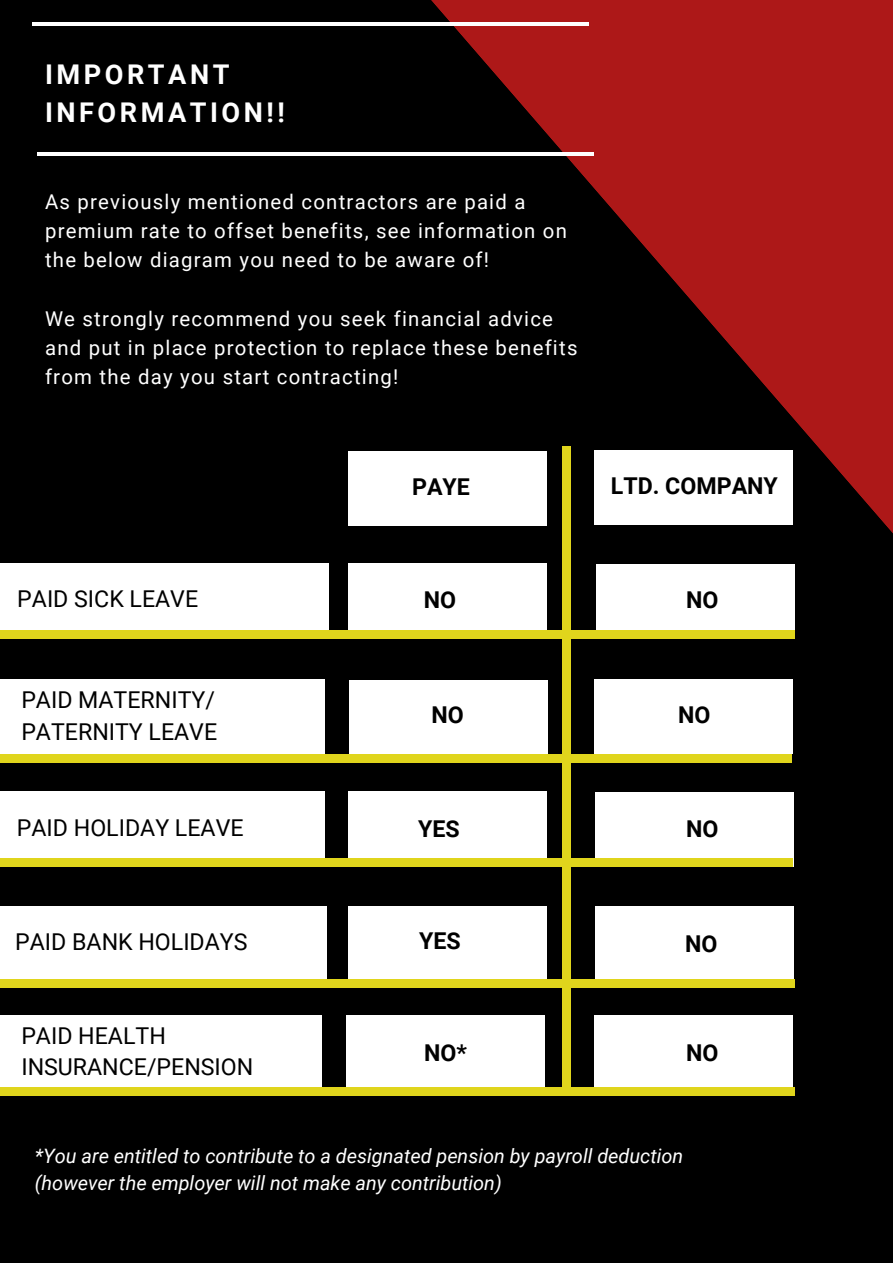
<style>
.page{position:relative;width:893px;height:1263px;background:#000}
.page>*{position:absolute;margin:0;border:0;box-sizing:border-box;transform-origin:0 0}
.t1{font:700 27.15px/37.2px "Roboto";letter-spacing:.13em;color:#fff}
.t2{font:23.25px/31.5px "Roboto";color:#000}
.t3{font:700 23.25px "Roboto";color:#000}
.t4{font:20.4px/29.2px "Roboto";letter-spacing:.06em;color:#fff}
.t5{font:italic 19.8px/27px "Roboto";color:#fff}
</style>
<div class="page">
<svg style="left:431px;top:0;width:462px;height:533px;fill:#ad1818"></svg>
<div style="left:0;top:563px;width:329px;height:74px;background:#fff"></div>
<hr style="left:33px;top:23px;width:556px;height:3px;background:#fff">
<hr style="left:37px;top:152px;width:556px;height:3px;background:#fff">
<div style="left:0;top:679px;width:324px;height:74px;background:#fff"></div>
<div style="left:0;top:792px;width:324px;height:74px;background:#fff"></div>
<div style="left:0;top:906px;width:326px;height:75px;background:#fff"></div>
<div style="left:0;top:1016px;width:322px;height:74px;background:#fff"></div>
<div style="left:348px;top:563px;width:198px;height:74px;background:#fff"></div>
<div style="left:597px;top:564px;width:198px;height:74px;background:#fff"></div>
<div style="left:349px;top:680px;width:198px;height:74px;background:#fff"></div>
<div style="left:348px;top:792px;width:198px;height:74px;background:#fff"></div>
<div style="left:348px;top:906px;width:198px;height:75px;background:#fff"></div>
<div style="left:347px;top:1016px;width:198px;height:74px;background:#fff"></div>
<div style="left:595px;top:679px;width:198px;height:74px;background:#fff"></div>
<div style="left:596px;top:793px;width:198px;height:74px;background:#fff"></div>
<div style="left:595px;top:1016px;width:198px;height:74px;background:#fff"></div>
<div style="left:596px;top:906px;width:198px;height:75px;background:#fff"></div>
<div style="left:348px;top:452px;width:198px;height:74px;background:#fff"></div>
<div style="left:595px;top:450px;width:198px;height:75px;background:#fff"></div>
<div style="left:0;top:630px;width:22px;height:8px;background:#e0d51c"></div>
<div style="left:746px;top:630px;width:48px;height:8px;background:#e0d51c"></div>
<div style="left:21px;top:630px;width:337px;height:8px;background:#e0d51c"></div>
<div style="left:357px;top:630px;width:337px;height:8px;background:#e0d51c"></div>
<div style="left:693px;top:630px;width:54px;height:8px;background:#e0d51c"></div>
<div style="left:0;top:754px;width:23px;height:8px;background:#e0d51c"></div>
<div style="left:743px;top:754px;width:49px;height:8px;background:#e0d51c"></div>
<div style="left:22px;top:754px;width:337px;height:8px;background:#e0d51c"></div>
<div style="left:358px;top:754px;width:337px;height:8px;background:#e0d51c"></div>
<div style="left:694px;top:754px;width:51px;height:8px;background:#e0d51c"></div>
<div style="left:0;top:859px;width:21px;height:8px;background:#e0d51c"></div>
<div style="left:744px;top:859px;width:49px;height:8px;background:#e0d51c"></div>
<div style="left:20px;top:859px;width:337px;height:8px;background:#e0d51c"></div>
<div style="left:356px;top:859px;width:337px;height:8px;background:#e0d51c"></div>
<div style="left:692px;top:859px;width:54px;height:8px;background:#e0d51c"></div>
<div style="left:0;top:979px;width:28px;height:9px;background:#e0d51c"></div>
<div style="left:746px;top:979px;width:48px;height:9px;background:#e0d51c"></div>
<div style="left:26px;top:979px;width:338px;height:9px;background:#e0d51c"></div>
<div style="left:363px;top:979px;width:337px;height:9px;background:#e0d51c"></div>
<div style="left:699px;top:979px;width:48px;height:9px;background:#e0d51c"></div>
<div style="left:0;top:1087px;width:27px;height:9px;background:#e0d51c"></div>
<div style="left:746px;top:1087px;width:48px;height:9px;background:#e0d51c"></div>
<div style="left:25px;top:1087px;width:337px;height:9px;background:#e0d51c"></div>
<div style="left:361px;top:1087px;width:338px;height:9px;background:#e0d51c"></div>
<div style="left:698px;top:1087px;width:49px;height:9px;background:#e0d51c"></div>
<div style="left:562px;top:446px;width:9px;height:49px;background:#e0d51c"></div>
<div style="left:562px;top:1040px;width:9px;height:49px;background:#e0d51c"></div>
<div style="left:562px;top:493px;width:9px;height:337px;background:#e0d51c"></div>
<div style="left:562px;top:829px;width:9px;height:213px;background:#e0d51c"></div>
<h1 class="t1" style="left:45px;top:57px;width:241px">IMPORTANT<br>INFORMATION!!</h1>
<p class="t4" style="left:45px;top:187px;width:523px">As previously mentioned contractors are paid a premium rate to offset benefits, see information on the below diagram you need to be aware of!</p>
<p class="t4" style="left:45px;top:304px;width:534px">We strongly recommend you seek financial advice and put in place protection to replace these benefits from the day you start contracting!</p>
<p class="t2" style="left:17px;top:583px;width:182px">PAID SICK LEAVE</p>
<p class="t2" style="left:21px;top:685px;width:197px">PAID MATERNITY/<br>PATERNITY LEAVE</p>
<p class="t2" style="left:17px;top:812px;width:228px">PAID HOLIDAY LEAVE</p>
<p class="t2" style="left:15px;top:927px;width:234px">PAID BANK HOLIDAYS</p>
<p class="t2" style="left:21px;top:1020px;width:233px">PAID HEALTH<br>INSURANCE/PENSION</p>
<p class="t3" style="left:412px;top:474px;width:59px">PAYE</p>
<p class="t3" style="left:611px;top:473px;width:168px">LTD. COMPANY</p>
<p class="t3" style="left:424px;top:586px;width:34px">NO</p>
<p class="t3" style="left:686px;top:586px;width:34px">NO</p>
<p class="t3" style="left:432px;top:701px;width:34px">NO</p>
<p class="t3" style="left:678px;top:701px;width:34px">NO</p>
<p class="t3" style="left:418px;top:815px;width:43px">YES</p>
<p class="t3" style="left:686px;top:815px;width:34px">NO</p>
<p class="t3" style="left:419px;top:928px;width:43px">YES</p>
<p class="t3" style="left:685px;top:930px;width:34px">NO</p>
<p class="t3" style="left:424px;top:1039px;width:44px">NO*</p>
<p class="t3" style="left:686px;top:1039px;width:34px">NO</p>
<p class="t5" style="left:35px;top:1143px;width:650px">*You are entitled to contribute to a designated pension by payroll deduction (however the employer will not make any contribution)</p>
</div>
